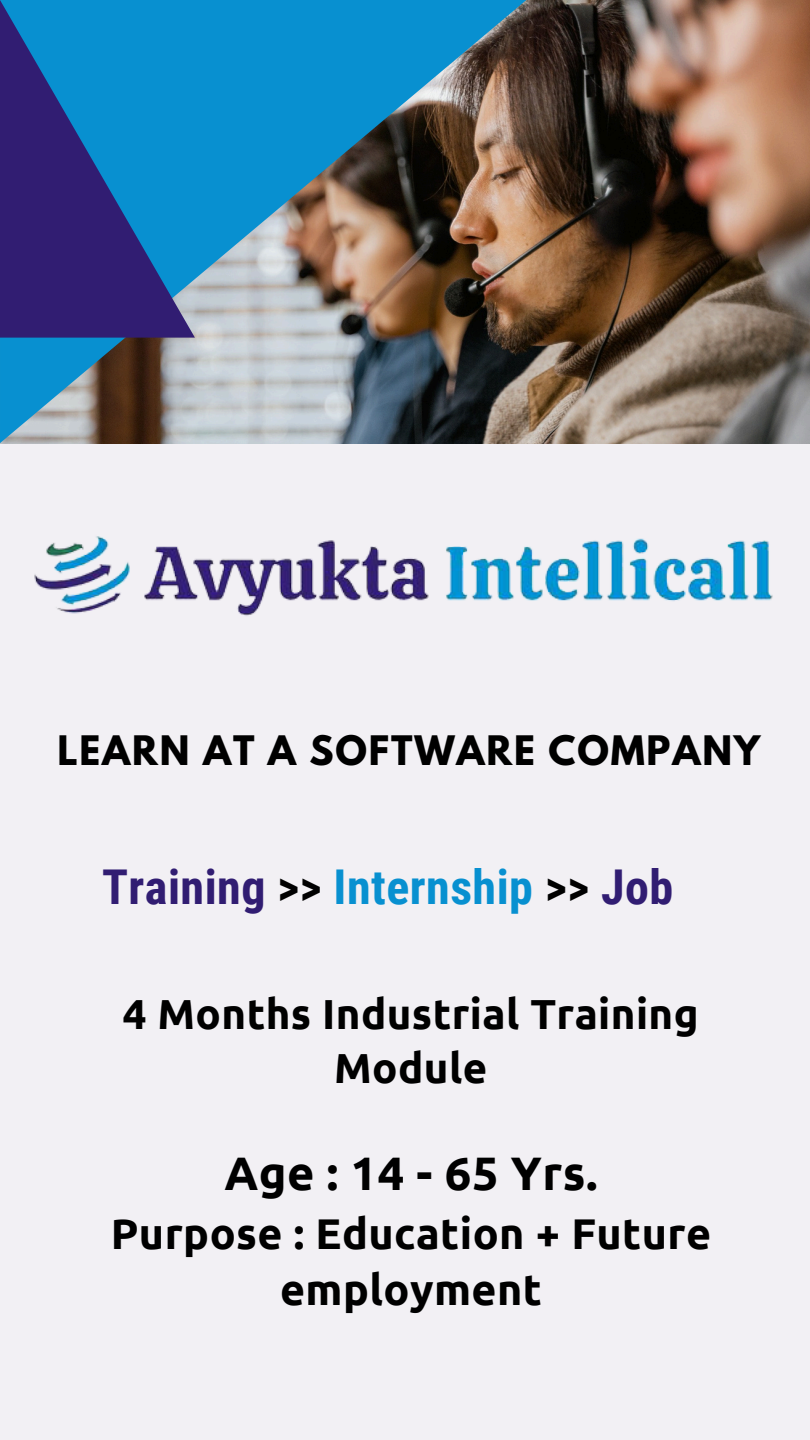
<style>
.page{position:relative;width:810px;height:1440px;background:#f2f0f4}
.page>*{position:absolute;margin:0;border:0;box-sizing:border-box;transform-origin:0 0}
.t1{font:700 48px "Roboto Condensed";letter-spacing:.01em;color:#311d72}
.t2{font:700 47px "Ubuntu";letter-spacing:.01em;color:#000}
.t3{font:700 43px/55.5px "Ubuntu";letter-spacing:.01em;color:#000;text-align:center}
.t4{font:700 42px/54px "Ubuntu";letter-spacing:.01em;color:#000;text-align:center}
.t5{font:700 36px "League Spartan";letter-spacing:.05em;color:#000}
.s1{color:#000}
.s2{color:#0890d0}
</style>
<div class="page">
<img style="left:526px;top:0;width:284px;height:443px">
<img style="left:0;top:0;width:526px;height:443px">
<svg style="left:0;top:0;width:195px;height:338px;background:#1e57a0"></svg>
<img style="left:34px;top:536px;width:739px;height:80px">
<p class="t5" style="left:57px;top:733px;width:705px">LEARN AT A SOFTWARE COMPANY</p>
<h1 class="t1" style="left:102px;top:859px;width:573px">Training <span class="s1">&gt;&gt;</span> <span class="s2">Internship</span> <span class="s1">&gt;&gt;</span> Job</h1>
<h2 class="t4" style="left:123px;top:986px;width:577px">4 Months Industrial Training<br>Module</h2>
<h2 class="t2" style="left:224px;top:1146px;width:375px">Age : 14 - 65 Yrs.</h2>
<h2 class="t3" style="left:111px;top:1205px;width:602px">Purpose : Education + Future employment</h2>
</div>
